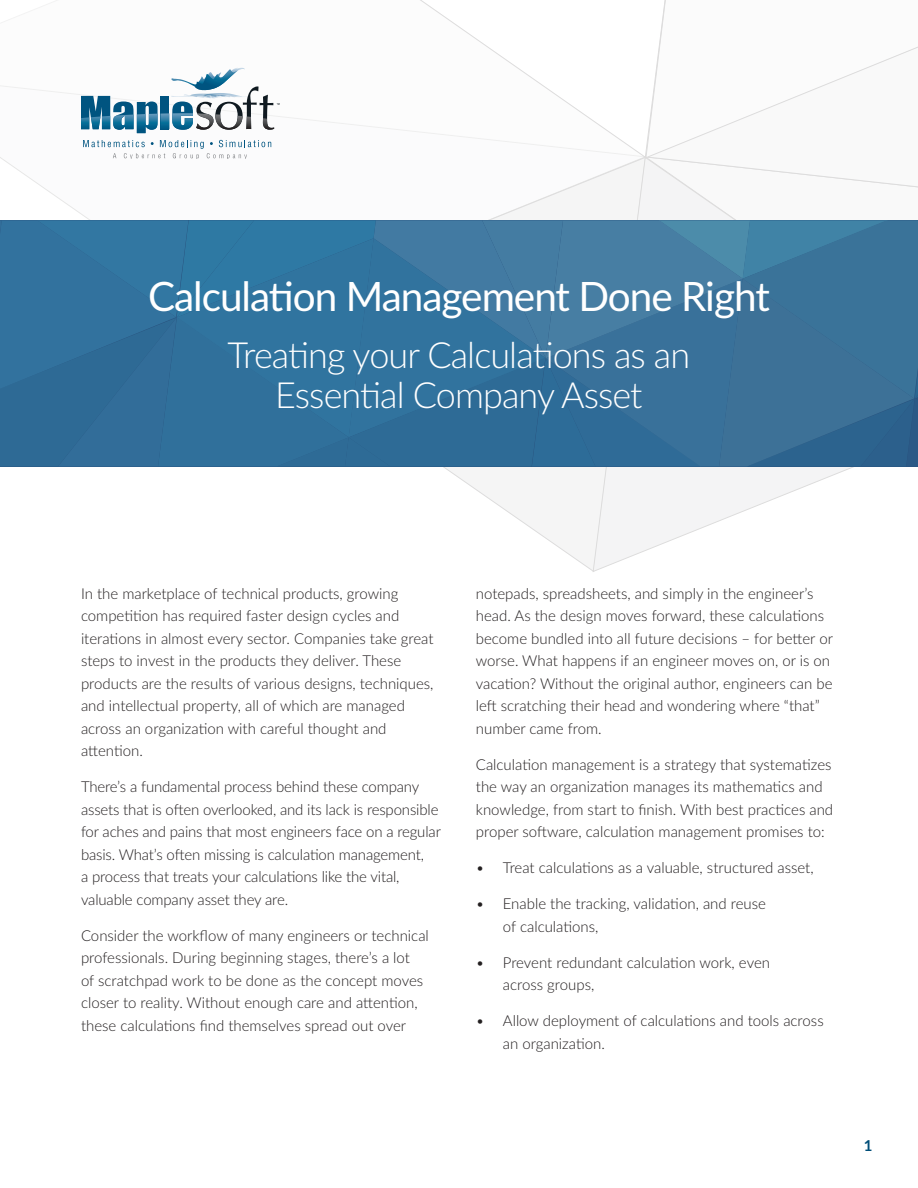
<style>
.page{position:relative;width:918px;height:1188px;background:#fff}
.page>*{position:absolute;margin:0;border:0;box-sizing:border-box;transform-origin:0 0}
.t1{font:40.5px "Lato";letter-spacing:-.025em;color:#fff}
.t2{font:300 36px/40.5px "Lato";letter-spacing:-.025em;color:#fff;text-align:center}
.BigBody_Lato{font:300 15px/22.5px "Lato";color:#231f20}
.Bullet_lato{font:700 15px "Lato";color:#004e78}
</style>
<div class="page">
<svg style="left:592px;top:159px;width:326px;height:413px"></svg>
<svg style="left:647px;top:46px;width:271px;height:113px"></svg>
<svg style="left:647px;top:0;width:52px;height:158px"></svg>
<svg style="left:289px;top:0;width:358px;height:159px"></svg>
<svg style="left:0;top:220px;width:918px;height:247px;background:#35729b"></svg>
<svg style="left:0;top:0;width:289px;height:133px"></svg>
<svg style="left:83px;top:140px;width:188px;height:19px"></svg>
<p class="t1" style="left:148px;top:267px;width:623px">Calculation Management Done Right</p>
<p class="t2" style="left:228px;top:333px;width:464px">Treating your Calculations as an<br>Essential Company Asset</p>
<p class="BigBody_Lato" style="left:81px;top:581px;width:354px">In the marketplace of technical products, growing competition has required faster design cycles and iterations in almost every sector. Companies take great steps to invest in the products they deliver. These products are the results of various designs, techniques, and intellectual property, all of which are managed across an organization with careful thought and attention.</p>
<p class="BigBody_Lato" style="left:81px;top:775px;width:361px">There’s a fundamental process behind these company assets that is often overlooked, and its lack is responsible for aches and pains that most engineers face on a regular basis. What’s often missing is calculation management,<br>a process that treats your calculations like the vital, valuable company asset they are.</p>
<p class="BigBody_Lato" style="left:81px;top:923px;width:349px">Consider the workflow of many engineers or technical professionals. During beginning stages, there’s a lot<br>of scratchpad work to be done as the concept moves closer to reality. Without enough care and attention, these calculations find themselves spread out over</p>
<p class="BigBody_Lato" style="left:476px;top:581px;width:359px">notepads, spreadsheets, and simply in the engineer’s head. As the design moves forward, these calculations become bundled into all future decisions – for better or worse. What happens if an engineer moves on, or is on vacation? Without the original author, engineers can be left scratching their head and wondering where “that” number came from.</p>
<p class="BigBody_Lato" style="left:476px;top:752px;width:359px">Calculation management is a strategy that systematizes the way an organization manages its mathematics and knowledge, from start to finish. With best practices and proper software, calculation management promises to:</p>
<p class="BigBody_Lato" style="left:476px;top:856px;width:339px">• Treat calculations as a valuable, structured asset,</p>
<p class="BigBody_Lato" style="left:503px;top:892px;width:265px;text-indent:-27px">• Enable the tracking, validation, and reuse of calculations,</p>
<p class="BigBody_Lato" style="left:503px;top:950px;width:269px;text-indent:-27px">• Prevent redundant calculation work, even across groups,</p>
<p class="BigBody_Lato" style="left:503px;top:1009px;width:322px;text-indent:-27px">• Allow deployment of calculations and tools across an organization.</p>
<p class="Bullet_lato" style="left:864px;top:1135px;width:10px">1</p>
</div>
